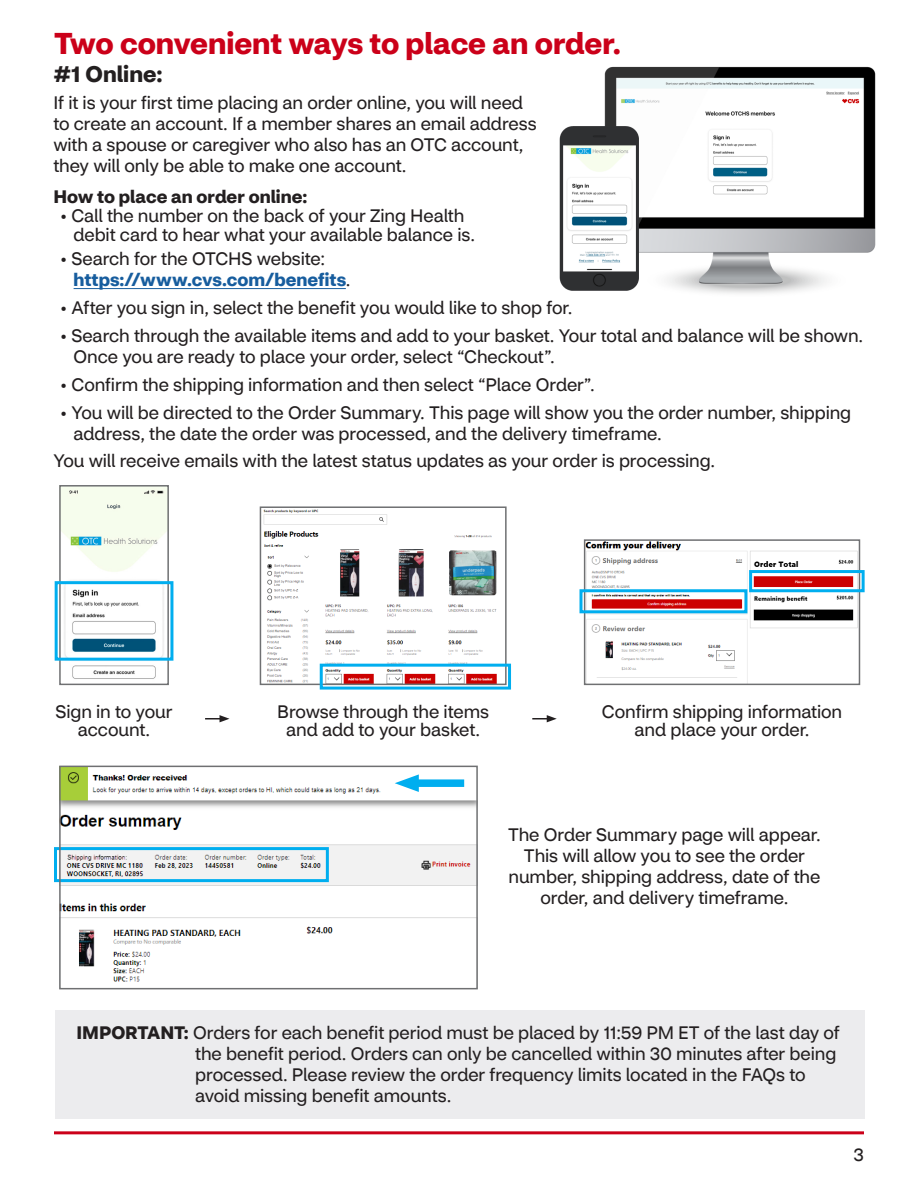
<style>
.page{position:relative;width:918px;height:1188px;background:#fff}
.page>*{position:absolute;margin:0;border:0;box-sizing:border-box;transform-origin:0 0}
.t1{font:700 30px "CVS Health Sans";letter-spacing:-.005em;color:#cb0019}
.t2{font:700 22.5px "CVS Health Sans";letter-spacing:.005em;color:#231f20}
.t3{font:18px/21px "CVS Health Sans";letter-spacing:-.005em;color:#231f20}
.t4{font:700 18px/21px "CVS Health Sans";color:#175d9e}
.t5{font:700 18px "CVS Health Sans";color:#231f20}
.s1{font-weight:400;color:#231f20}
.s2{font-weight:700}
</style>
<div class="page">
<hr style="left:54px;top:1131px;width:810px;height:3px;background:#cb0019">
<div style="left:55px;top:1010px;width:810px;height:108px;background:#ececee"></div>
<hr style="left:74px;top:288px;width:272px;height:1px;background:#175d9e">
<img style="left:559px;top:66px;width:317px;height:228px">
<svg style="left:532px;top:715px;width:25px;height:7px"></svg>
<svg style="left:205px;top:715px;width:25px;height:7px"></svg>
<img style="left:61px;top:487px;width:106px;height:192px">
<img style="left:263px;top:509px;width:242px;height:174px">
<img style="left:586px;top:541px;width:272px;height:142px">
<img style="left:61px;top:768px;width:415px;height:214px">
<div style="left:260px;top:506px;width:247px;height:179px;border:1px solid #6f7072"></div>
<div style="left:584px;top:539px;width:276px;height:146px;border:1px solid #6f7072"></div>
<div style="left:320px;top:664px;width:191px;height:26px;border:3px solid #00aeef"></div>
<div style="left:749px;top:570px;width:116px;height:22px;border:3px solid #00aeef"></div>
<div style="left:579px;top:589px;width:168px;height:24px;border:3px solid #00aeef"></div>
<div style="left:54px;top:847px;width:275px;height:35px;border:3px solid #00aeef"></div>
<div style="left:59px;top:485px;width:110px;height:200px;border:1px solid #6f7072"></div>
<div style="left:55px;top:581px;width:118px;height:80px;border:3px solid #00aeef"></div>
<div style="left:59px;top:766px;width:419px;height:223px;border:1px solid #6f7072"></div>
<div style="left:409px;top:779px;width:55px;height:8px;background:#00aeef"></div>
<svg style="left:395px;top:774px;width:24px;height:18px"></svg>
<h2 class="t1" style="left:54px;top:24px;width:568px">Two convenient ways to place an order.</h2>
<h3 class="t2" style="left:53px;top:60px;width:111px">#1 Online:</h3>
<p class="t3" style="left:53px;top:93px;width:485px">If it is your first time placing an order online, you will need to create an account. If a member shares an email address with a spouse or caregiver who also has an OTC account, they will only be able to make one account.</p>
<p class="t5" style="left:53px;top:186px;width:256px">How to place an order online:</p>
<p class="t3" style="left:74px;top:206px;width:403px;line-height:18.8px;text-indent:-14px">• Call the number on the back of your Zing Health debit card to hear what your available balance is.</p>
<p class="t4" style="left:74px;top:249px;width:278px;text-indent:-14px"><span class="s1">• Search for the OTCHS website: </span>https://www.cvs.com/benefits<span class="s1">.</span></p>
<p class="t3" style="left:60px;top:297px;width:514px">• After you sign in, select the benefit you would like to shop for.</p>
<p class="t3" style="left:74px;top:325px;width:791px;text-indent:-14px">• Search through the available items and add to your basket. Your total and balance will be shown.<br>Once you are ready to place your order, select “Checkout”.</p>
<p class="t3" style="left:60px;top:374px;width:536px">• Confirm the shipping information and then select “Place Order”.</p>
<p class="t3" style="left:74px;top:402px;width:779px;text-indent:-14px">• You will be directed to the Order Summary. This page will show you the order number, shipping address, the date the order was processed, and the delivery timeframe.</p>
<p class="t3" style="left:53px;top:451px;width:663px">You will receive emails with the latest status updates as your order is processing.</p>
<p class="t3" style="left:56px;top:703px;width:119px;line-height:18px;text-align:center">Sign in to your account.</p>
<p class="t3" style="left:277px;top:703px;width:213px;line-height:18px;text-align:center">Browse through the items and add to your basket.</p>
<p class="t3" style="left:602px;top:703px;width:242px;line-height:18px;text-align:center">Confirm shipping information and place your order.</p>
<p class="t3" style="left:508px;top:824px;width:314px;text-align:center">The Order Summary page will appear.<br>This will allow you to see the order number, shipping address, date of the order, and delivery timeframe.</p>
<p class="t3" style="left:195px;top:1023px;width:646px;text-indent:-119px"><span class="s2">IMPORTANT:</span> Orders for each benefit period must be placed by 11:59 PM ET of the last day of the benefit period. Orders can only be cancelled within 30 minutes after being processed. Please review the order frequency limits located in the FAQs to avoid missing benefit amounts.</p>
<p class="t3" style="left:854px;top:1145px;width:12px">3</p>
</div>
